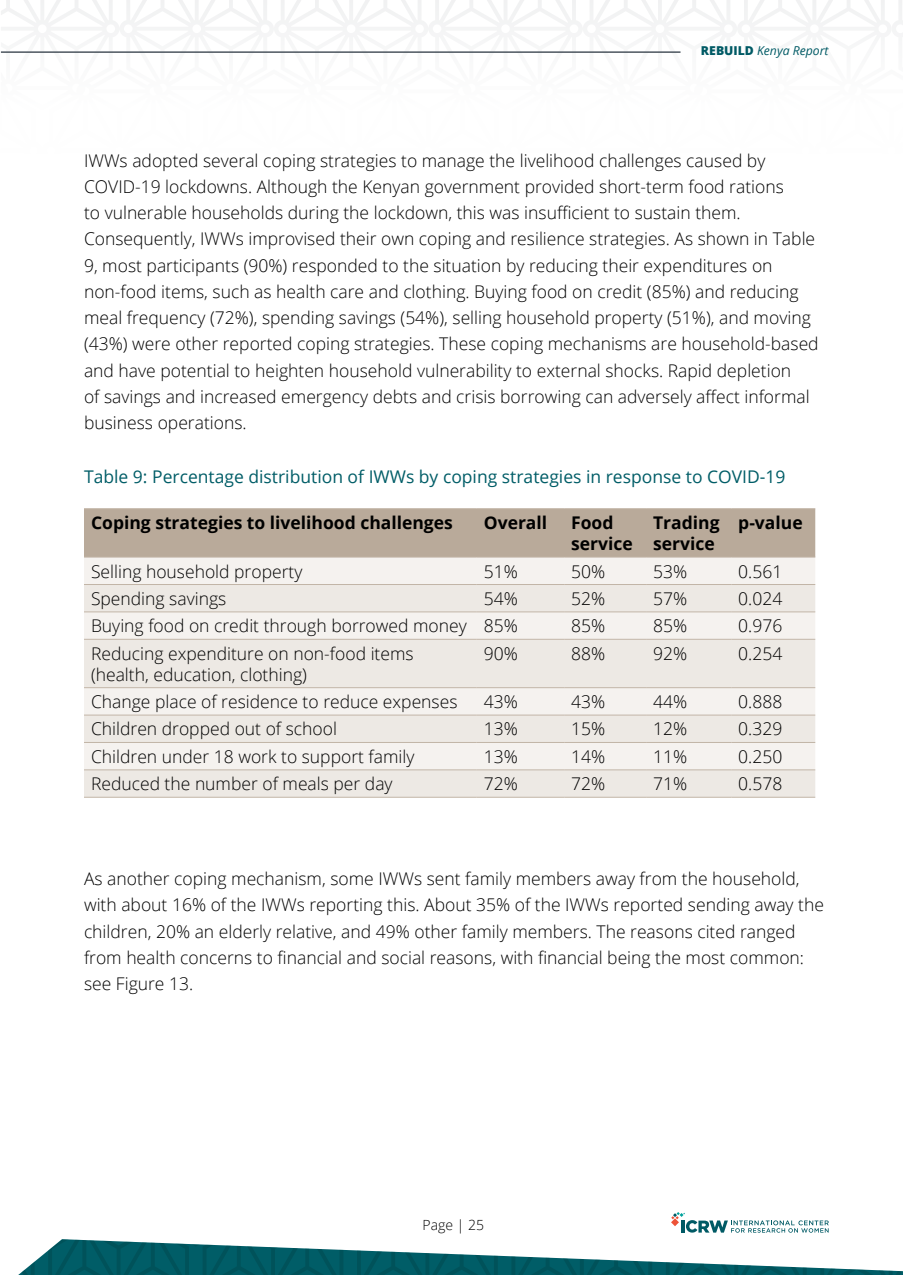
<style>
.page{position:relative;width:903px;height:1275px;background:#fff}
.page>*{position:absolute;margin:0;border:0;box-sizing:border-box;transform-origin:0 0}
.t1{font:300 17.5px/26.2px "Open Sans";color:#000}
.t2{font:700 17.5px/21px "Open Sans";color:#000}
.t3{font:17.5px "Open Sans";color:#005d67}
.t4{font:300 14px "Open Sans";color:#000}
.t5{font:italic 12.25px "Open Sans";color:#005a65}
.s1{font-weight:800;font-style:normal}
</style>
<div class="page">
<svg style="left:18px;top:1239px;width:885px;height:36px"></svg>
<svg style="left:1px;top:0;width:902px;height:53px"></svg>
<hr style="left:1px;top:51px;width:679px;height:2px;background:#333e48">
<svg style="left:671px;top:1212px;width:158px;height:21px"></svg>
<div style="left:84px;top:509px;width:731px;height:48px;background:#b9aa9a"></div>
<div style="left:84px;top:558px;width:731px;height:26px;background:#f5f2ef"></div>
<svg style="left:84px;top:585px;width:731px;height:212px;fill:#ede9e4"></svg>
<hr style="left:84px;top:508px;width:393px;height:1px;background:#c2b5a7">
<hr style="left:477px;top:508px;width:87px;height:1px;background:#c2b5a7">
<hr style="left:564px;top:508px;width:82px;height:1px;background:#c2b5a7">
<hr style="left:646px;top:508px;width:85px;height:1px;background:#c2b5a7">
<hr style="left:731px;top:508px;width:84px;height:1px;background:#c2b5a7">
<hr style="left:84px;top:557px;width:393px;height:1px;background:#c2b5a7">
<hr style="left:477px;top:557px;width:87px;height:1px;background:#c2b5a7">
<hr style="left:564px;top:557px;width:82px;height:1px;background:#c2b5a7">
<hr style="left:646px;top:557px;width:85px;height:1px;background:#c2b5a7">
<hr style="left:731px;top:557px;width:84px;height:1px;background:#c2b5a7">
<hr style="left:84px;top:584px;width:393px;height:1px;background:#c2b5a7">
<hr style="left:477px;top:584px;width:87px;height:1px;background:#c2b5a7">
<hr style="left:564px;top:584px;width:82px;height:1px;background:#c2b5a7">
<hr style="left:646px;top:584px;width:85px;height:1px;background:#c2b5a7">
<hr style="left:731px;top:584px;width:84px;height:1px;background:#c2b5a7">
<hr style="left:84px;top:612px;width:393px;height:1px;background:#c2b5a7">
<hr style="left:477px;top:612px;width:87px;height:1px;background:#c2b5a7">
<hr style="left:564px;top:612px;width:82px;height:1px;background:#c2b5a7">
<hr style="left:646px;top:612px;width:85px;height:1px;background:#c2b5a7">
<hr style="left:731px;top:612px;width:84px;height:1px;background:#c2b5a7">
<hr style="left:84px;top:639px;width:393px;height:1px;background:#c2b5a7">
<hr style="left:477px;top:639px;width:87px;height:1px;background:#c2b5a7">
<hr style="left:564px;top:639px;width:82px;height:1px;background:#c2b5a7">
<hr style="left:646px;top:639px;width:85px;height:1px;background:#c2b5a7">
<hr style="left:731px;top:639px;width:84px;height:1px;background:#c2b5a7">
<hr style="left:84px;top:687px;width:393px;height:1px;background:#c2b5a7">
<hr style="left:477px;top:687px;width:87px;height:1px;background:#c2b5a7">
<hr style="left:564px;top:687px;width:82px;height:1px;background:#c2b5a7">
<hr style="left:646px;top:687px;width:85px;height:1px;background:#c2b5a7">
<hr style="left:731px;top:687px;width:84px;height:1px;background:#c2b5a7">
<hr style="left:84px;top:715px;width:393px;height:1px;background:#c2b5a7">
<hr style="left:477px;top:715px;width:87px;height:1px;background:#c2b5a7">
<hr style="left:564px;top:715px;width:82px;height:1px;background:#c2b5a7">
<hr style="left:646px;top:715px;width:85px;height:1px;background:#c2b5a7">
<hr style="left:731px;top:715px;width:84px;height:1px;background:#c2b5a7">
<hr style="left:84px;top:742px;width:393px;height:1px;background:#c2b5a7">
<hr style="left:477px;top:742px;width:87px;height:1px;background:#c2b5a7">
<hr style="left:564px;top:742px;width:82px;height:1px;background:#c2b5a7">
<hr style="left:646px;top:742px;width:85px;height:1px;background:#c2b5a7">
<hr style="left:731px;top:742px;width:84px;height:1px;background:#c2b5a7">
<hr style="left:84px;top:770px;width:393px;height:1px;background:#c2b5a7">
<hr style="left:477px;top:770px;width:87px;height:1px;background:#c2b5a7">
<hr style="left:564px;top:770px;width:82px;height:1px;background:#c2b5a7">
<hr style="left:646px;top:770px;width:85px;height:1px;background:#c2b5a7">
<hr style="left:731px;top:770px;width:84px;height:1px;background:#c2b5a7">
<hr style="left:84px;top:797px;width:393px;height:1px;background:#c2b5a7">
<hr style="left:477px;top:797px;width:87px;height:1px;background:#c2b5a7">
<hr style="left:564px;top:797px;width:82px;height:1px;background:#c2b5a7">
<hr style="left:646px;top:797px;width:85px;height:1px;background:#c2b5a7">
<hr style="left:731px;top:797px;width:84px;height:1px;background:#c2b5a7">
<p class="t5" style="left:701px;top:42px;width:129px"><span class="s1">Rebuild</span> Kenya Report</p>
<p class="t1" style="left:84px;top:147px;width:736px">IWWs adopted several coping strategies to manage the livelihood challenges caused by COVID-19 lockdowns. Although the Kenyan government provided short-term food rations<br>to vulnerable households during the lockdown, this was insufficient to sustain them.<br>Consequently, IWWs improvised their own coping and resilience strategies. As shown in Table 9, most participants (90%) responded to the situation by reducing their expenditures on non-food items, such as health care and clothing. Buying food on credit (85%) and reducing meal frequency (72%), spending savings (54%), selling household property (51%), and moving (43%) were other reported coping strategies. These coping mechanisms are household-based and have potential to heighten household vulnerability to external shocks. Rapid depletion<br>of savings and increased emergency debts and crisis borrowing can adversely affect informal business operations.</p>
<p class="t3" style="left:84px;top:465px;width:703px">Table 9: Percentage distribution of IWWs by coping strategies in response to COVID-19</p>
<p class="t2" style="left:91px;top:512px;width:363px">Coping strategies to livelihood challenges</p>
<p class="t2" style="left:484px;top:512px;width:65px">Overall</p>
<p class="t2" style="left:571px;top:512px;width:63px">Food service</p>
<p class="t2" style="left:653px;top:512px;width:68px">Trading service</p>
<p class="t2" style="left:738px;top:512px;width:66px">p-value</p>
<p class="t1" style="left:91px;top:558px;width:213px">Selling household property</p>
<p class="t1" style="left:484px;top:558px;width:36px">51%</p>
<p class="t1" style="left:571px;top:558px;width:36px">50%</p>
<p class="t1" style="left:653px;top:558px;width:36px">53%</p>
<p class="t1" style="left:738px;top:558px;width:46px">0.561</p>
<p class="t1" style="left:91px;top:585px;width:137px">Spending savings</p>
<p class="t1" style="left:484px;top:585px;width:36px">54%</p>
<p class="t1" style="left:571px;top:585px;width:36px">52%</p>
<p class="t1" style="left:653px;top:585px;width:36px">57%</p>
<p class="t1" style="left:738px;top:585px;width:46px">0.024</p>
<p class="t1" style="left:91px;top:612px;width:428px">Buying food on credit through borrowed money 85%</p>
<p class="t1" style="left:571px;top:612px;width:36px">85%</p>
<p class="t1" style="left:653px;top:612px;width:36px">85%</p>
<p class="t1" style="left:738px;top:612px;width:46px">0.976</p>
<p class="t1" style="left:91px;top:642px;width:324px;line-height:21px">Reducing expenditure on non-food items (health, education, clothing)</p>
<p class="t1" style="left:484px;top:640px;width:36px">90%</p>
<p class="t1" style="left:571px;top:640px;width:36px">88%</p>
<p class="t1" style="left:653px;top:640px;width:36px">92%</p>
<p class="t1" style="left:738px;top:640px;width:46px">0.254</p>
<p class="t1" style="left:91px;top:688px;width:368px">Change place of residence to reduce expenses</p>
<p class="t1" style="left:484px;top:688px;width:36px">43%</p>
<p class="t1" style="left:571px;top:688px;width:36px">43%</p>
<p class="t1" style="left:653px;top:688px;width:36px">44%</p>
<p class="t1" style="left:738px;top:688px;width:46px">0.888</p>
<p class="t1" style="left:91px;top:715px;width:247px">Children dropped out of school</p>
<p class="t1" style="left:484px;top:715px;width:36px">13%</p>
<p class="t1" style="left:571px;top:715px;width:36px">15%</p>
<p class="t1" style="left:653px;top:715px;width:36px">12%</p>
<p class="t1" style="left:738px;top:715px;width:46px">0.329</p>
<p class="t1" style="left:91px;top:743px;width:325px">Children under 18 work to support family</p>
<p class="t1" style="left:484px;top:743px;width:36px">13%</p>
<p class="t1" style="left:571px;top:743px;width:36px">14%</p>
<p class="t1" style="left:653px;top:743px;width:36px">11%</p>
<p class="t1" style="left:738px;top:743px;width:46px">0.250</p>
<p class="t1" style="left:91px;top:770px;width:303px">Reduced the number of meals per day</p>
<p class="t1" style="left:484px;top:770px;width:36px">72%</p>
<p class="t1" style="left:571px;top:770px;width:36px">72%</p>
<p class="t1" style="left:653px;top:770px;width:36px">71%</p>
<p class="t1" style="left:738px;top:770px;width:46px">0.578</p>
<p class="t1" style="left:84px;top:865px;width:741px">As another coping mechanism, some IWWs sent family members away from the household, with about 16% of the IWWs reporting this. About 35% of the IWWs reported sending away the children, 20% an elderly relative, and 49% other family members. The reasons cited ranged from health concerns to financial and social reasons, with financial being the most common: see Figure 13.</p>
<p class="t4" style="left:423px;top:1215px;width:63px">Page | 25</p>
</div>
